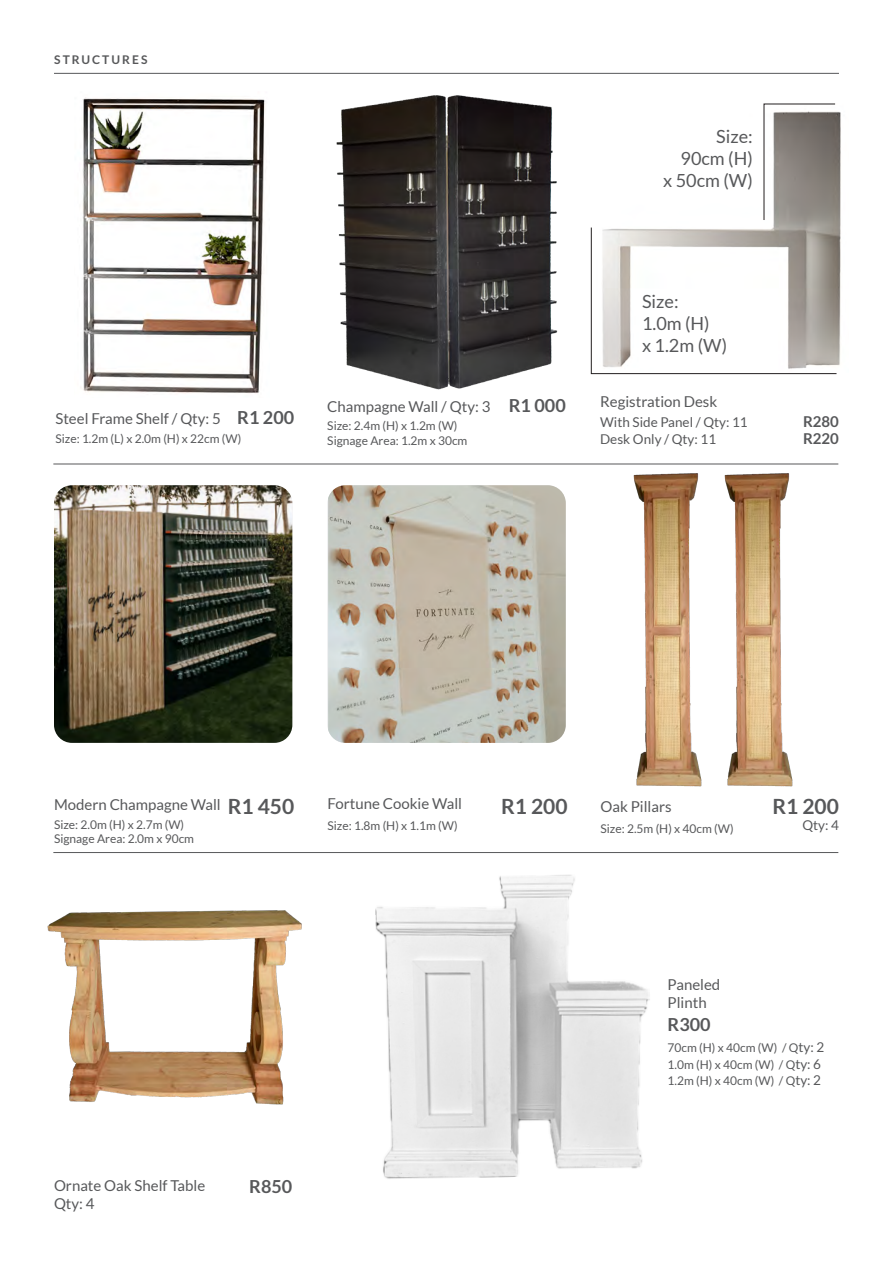
<style>
.page{position:relative;width:893px;height:1263px;background:#fff}
.page>*{position:absolute;margin:0;border:0;box-sizing:border-box;transform-origin:0 0}
.t1{font:700 21px "Lato";color:#57585a}
.t2{font:18.15px/21.8px "Lato";color:#57585a;text-align:right}
.t3{font:700 18px "Lato";color:#57585a}
.t4{font:15px/18px "Lato";color:#57585a}
.t5{font:700 15px "Lato";color:#57585a}
.t6{font:13.5px "Lato";color:#57585a}
.t7{font:12px/14.7px "Lato";color:#57585a}
.t8{font:700 12px "Lato";letter-spacing:.17em;color:#57585a}
.s1{font-size:13.5px}
</style>
<div class="page">
<img style="left:80px;top:97px;width:185px;height:296px">
<img style="left:773px;top:111px;width:68px;height:255px">
<svg style="left:763px;top:104px;width:73px;height:116px"></svg>
<svg style="left:591px;top:227px;width:246px;height:147px"></svg>
<img style="left:336px;top:95px;width:222px;height:295px">
<img style="left:47px;top:910px;width:255px;height:195px">
<img style="left:724px;top:473px;width:69px;height:314px">
<img style="left:633px;top:473px;width:69px;height:314px">
<hr style="left:54px;top:73px;width:785px;height:1px;background:#57585a">
<img style="left:328px;top:485px;width:238px;height:258px">
<img style="left:54px;top:485px;width:238px;height:258px">
<img style="left:375px;top:875px;width:275px;height:304px">
<hr style="left:53px;top:464px;width:785px;height:1px;background:#57585a">
<hr style="left:53px;top:852px;width:785px;height:1px;background:#57585a">
<p class="t8" style="left:54px;top:52px;width:95px">STRUCTURES</p>
<h2 class="t2" style="left:663px;top:126px;width:91px">Size:<br>90cm (H)<br>x 50cm (W)</h2>
<h3 class="t3" style="left:237px;top:408px;width:59px">R1 200</h3>
<p class="t4" style="left:55px;top:409px;width:167px">Steel Frame Shelf / Qty: 5</p>
<p class="t7" style="left:55px;top:431px;width:187px">Size: 1.2m (L) x 2.0m (H) x 22cm (W)</p>
<p class="t4" style="left:327px;top:397px;width:165px">Champagne Wall / Qty: 3</p>
<p class="t7" style="left:327px;top:419px;width:142px">Size: 2.4m (H) x 1.2m (W)<br>Signage Area: 1.2m x 30cm</p>
<h3 class="t3" style="left:509px;top:395px;width:59px">R1 000</h3>
<h2 class="t2" style="left:642px;top:291px;width:87px;text-align:left">Size:<br>1.0m (H)<br>x 1.2m (W)</h2>
<p class="t4" style="left:600px;top:392px;width:119px">Registration Desk</p>
<p class="t6" style="left:600px;top:415px;width:149px">With Side Panel / Qty: 11</p>
<p class="t5" style="left:803px;top:413px;width:37px">R280</p>
<p class="t6" style="left:600px;top:431px;width:118px">Desk Only / Qty: 11</p>
<p class="t5" style="left:803px;top:429px;width:37px">R220</p>
<p class="t4" style="left:54px;top:795px;width:168px">Modern Champagne Wall</p>
<p class="t7" style="left:54px;top:817px;width:142px">Size: 2.0m (H) x 2.7m (W)<br>Signage Area: 2.0m x 90cm</p>
<p class="t4" style="left:327px;top:795px;width:136px">Fortune Cookie Wall</p>
<p class="t7" style="left:327px;top:819px;width:132px">Size: 1.8m (H) x 1.1m (W)</p>
<h1 class="t1" style="left:228px;top:794px;width:68px">R1 450</h1>
<h1 class="t1" style="left:501px;top:794px;width:68px">R1 200</h1>
<p class="t4" style="left:600px;top:797px;width:73px">Oak Pillars</p>
<p class="t7" style="left:600px;top:821px;width:135px">Size: 2.5m (H) x 40cm (W)</p>
<h1 class="t1" style="left:772px;top:794px;width:68px">R1 200</h1>
<p class="t6" style="left:802px;top:818px;width:38px">Qty: 4</p>
<p class="t4" style="left:54px;top:1176px;width:153px">Ornate Oak Shelf Table<br>Qty: 4</p>
<h3 class="t3" style="left:249px;top:1176px;width:45px">R850</h3>
<p class="t4" style="left:668px;top:975px;width:54px">Paneled<br>Plinth</p>
<h3 class="t3" style="left:668px;top:1014px;width:45px">R300</h3>
<p class="t7" style="left:668px;top:1039px;width:158px;line-height:16.5px">70cm (H) x 40cm (W) / Q<span class="s1">ty: 2<br></span>1.0m (H) x 40cm (W) / Q<span class="s1">ty: 6<br></span>1.2m (H) x 40cm (W) / Q<span class="s1">ty: 2</span></p>
</div>
